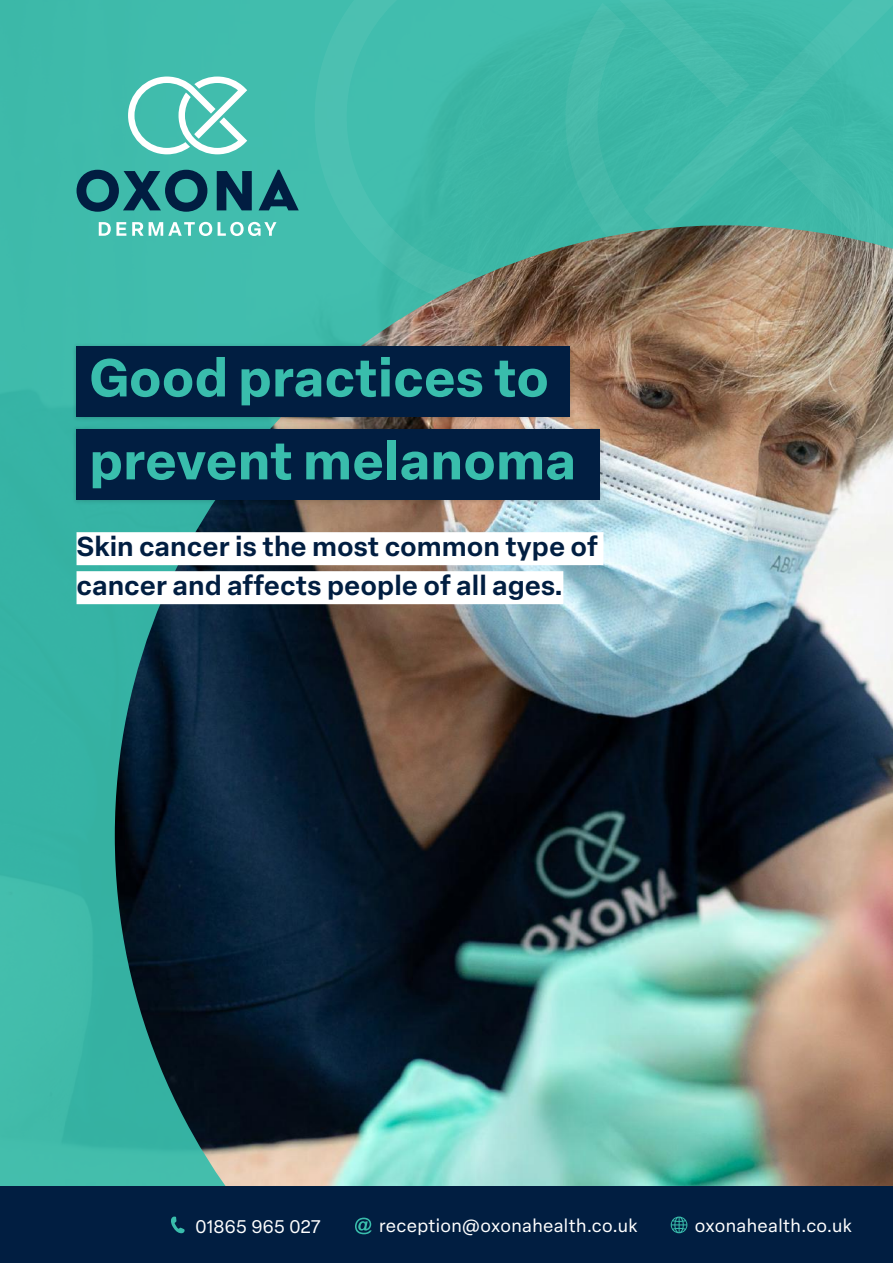
<style>
.page{position:relative;width:893px;height:1263px;background:#fff}
.page>*{position:absolute;margin:0;border:0;box-sizing:border-box;transform-origin:0 0}
.t1{font:700 52.5px/82.9px "Elza Text";color:#39bdac}
.t2{font:600 27px/39px "Elza Text";color:#011e41}
.t3{font:18px "Elza Text";letter-spacing:.02em;color:#fff}
</style>
<div class="page">
<img style="left:0;top:0;width:893px;height:1186px">
<svg style="left:315px;top:0;width:434px;height:310px;fill:#42bbab"></svg>
<svg style="left:565px;top:3px;width:328px;height:307px;fill:#43b8a7"></svg>
<svg style="left:77px;top:170px;width:130px;height:42px"></svg>
<svg style="left:217px;top:171px;width:35px;height:39px"></svg>
<svg style="left:259px;top:170px;width:40px;height:40px"></svg>
<svg style="left:128px;top:77px;width:119px;height:77px"></svg>
<svg style="left:99px;top:222px;width:27px;height:14px"></svg>
<svg style="left:132px;top:222px;width:80px;height:14px"></svg>
<svg style="left:218px;top:222px;width:58px;height:14px"></svg>
<div style="left:72px;top:342px;width:502px;height:80px;background:#000;opacity:.2"></div>
<div style="left:77px;top:347px;width:493px;height:70px;background:#011e41"></div>
<div style="left:72px;top:425px;width:532px;height:79px;background:#000;opacity:.2"></div>
<div style="left:77px;top:429px;width:523px;height:71px;background:#011e41"></div>
<div style="left:0;top:1186px;width:893px;height:77px;background:#011e41"></div>
<svg style="left:171px;top:1216px;width:14px;height:18px"></svg>
<svg style="left:355px;top:1217px;width:17px;height:17px"></svg>
<svg style="left:671px;top:1216px;width:16px;height:17px"></svg>
<div style="left:77px;top:532px;width:526px;height:33px;background:#fff"></div>
<div style="left:77px;top:571px;width:486px;height:33px;background:#fff"></div>
<h1 class="t1" style="left:89px;top:334px;width:488px">Good practices to prevent melanoma</h1>
<p class="t2" style="left:77px;top:526px;width:523px">Skin cancer is the most common type of cancer and affects people of all ages.</p>
<p class="t3" style="left:195px;top:1213px;width:127px">01865 965 027</p>
<p class="t3" style="left:379px;top:1212px;width:260px">reception@oxonahealth.co.uk</p>
<p class="t3" style="left:695px;top:1212px;width:159px">oxonahealth.co.uk</p>
</div>
